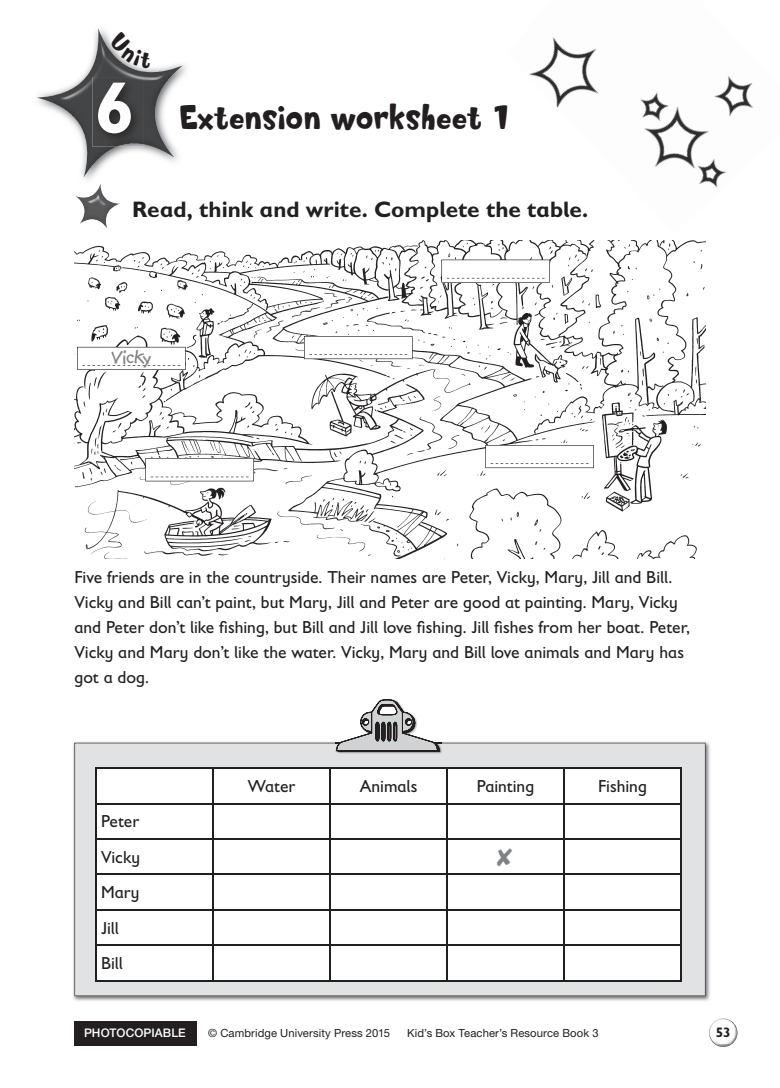
<style>
.page{position:relative;width:780px;height:1088px;background:#fff}
.page>*{position:absolute;margin:0;border:0;box-sizing:border-box;transform-origin:0 0}
.t1{font:700 72.5px "Gill Sans Infant Std";color:#fff}
.t2{font:32.5px "Softie";letter-spacing:-.01em;color:#231f20}
.t3{font:700 22.5px "Gill Sans Infant Std";color:#231f20}
.t4{font:700 21.25px "Kidprint MT Std";letter-spacing:-.01em;color:#808285}
.t5{font:17.5px/25px "Gill Sans Infant Std";color:#231f20}
.t6{font:700 13.75px "Gill Sans Infant Std";color:#231f20}
.t7{font:500 11.88px "Helvetica Neue LT Std";letter-spacing:.01em;color:#fff}
.t8{font:11.25px "Helvetica Neue LT Std";letter-spacing:.01em;color:#231f20}
</style>
<div class="page">
<div style="left:74px;top:1020px;width:123px;height:25px;background:#231f20"></div>
<svg style="left:709px;top:1020px;width:28px;height:24px"></svg>
<img style="left:709px;top:1019px;width:21px;height:16px">
<img style="left:715px;top:1029px;width:22px;height:17px">
<img style="left:529px;top:37px;width:225px;height:151px">
<div style="left:508px;top:91px;width:33px;height:32px;background:#fff"></div>
<img style="left:73px;top:741px;width:637px;height:260px">
<svg style="left:74px;top:743px;width:631px;height:253px;background:#d8d9db"></svg>
<img style="left:336px;top:741px;width:105px;height:13px">
<svg style="left:336px;top:699px;width:103px;height:52px"></svg>
<img style="left:43px;top:28px;width:144px;height:157px">
<img style="left:37px;top:29px;width:61px;height:77px">
<img style="left:76px;top:186px;width:44px;height:42px">
<img style="left:74px;top:240px;width:631px;height:319px">
<svg style="left:97px;top:769px;width:583px;height:211px"></svg>
<hr style="left:95px;top:767px;width:118px;height:2px;background:#231f20">
<hr style="left:95px;top:769px;width:2px;height:34px;background:#231f20">
<hr style="left:213px;top:767px;width:117px;height:2px;background:#231f20">
<hr style="left:212px;top:769px;width:2px;height:34px;background:#231f20">
<hr style="left:330px;top:767px;width:117px;height:2px;background:#231f20">
<hr style="left:329px;top:769px;width:1px;height:34px;background:#231f20">
<hr style="left:447px;top:767px;width:117px;height:2px;background:#231f20">
<hr style="left:446px;top:769px;width:1px;height:34px;background:#231f20">
<hr style="left:564px;top:767px;width:117px;height:2px;background:#231f20">
<hr style="left:563px;top:769px;width:1px;height:34px;background:#231f20">
<hr style="left:680px;top:769px;width:1px;height:34px;background:#231f20">
<hr style="left:95px;top:803px;width:118px;height:1px;background:#231f20">
<hr style="left:95px;top:804px;width:2px;height:34px;background:#231f20">
<hr style="left:213px;top:803px;width:117px;height:1px;background:#231f20">
<hr style="left:212px;top:804px;width:2px;height:34px;background:#231f20">
<hr style="left:330px;top:803px;width:117px;height:1px;background:#231f20">
<hr style="left:329px;top:804px;width:1px;height:34px;background:#231f20">
<hr style="left:447px;top:803px;width:117px;height:1px;background:#231f20">
<hr style="left:446px;top:804px;width:1px;height:34px;background:#231f20">
<hr style="left:564px;top:803px;width:117px;height:1px;background:#231f20">
<hr style="left:563px;top:804px;width:1px;height:34px;background:#231f20">
<hr style="left:680px;top:804px;width:1px;height:34px;background:#231f20">
<hr style="left:95px;top:838px;width:118px;height:2px;background:#231f20">
<hr style="left:95px;top:840px;width:2px;height:34px;background:#231f20">
<hr style="left:213px;top:838px;width:117px;height:2px;background:#231f20">
<hr style="left:212px;top:840px;width:2px;height:34px;background:#231f20">
<hr style="left:330px;top:838px;width:117px;height:2px;background:#231f20">
<hr style="left:329px;top:840px;width:1px;height:34px;background:#231f20">
<hr style="left:447px;top:838px;width:117px;height:2px;background:#231f20">
<hr style="left:446px;top:840px;width:1px;height:34px;background:#231f20">
<hr style="left:564px;top:838px;width:117px;height:2px;background:#231f20">
<hr style="left:563px;top:840px;width:1px;height:34px;background:#231f20">
<hr style="left:680px;top:840px;width:1px;height:34px;background:#231f20">
<hr style="left:95px;top:874px;width:118px;height:1px;background:#231f20">
<hr style="left:95px;top:875px;width:2px;height:34px;background:#231f20">
<hr style="left:213px;top:874px;width:117px;height:1px;background:#231f20">
<hr style="left:212px;top:875px;width:2px;height:34px;background:#231f20">
<hr style="left:330px;top:874px;width:117px;height:1px;background:#231f20">
<hr style="left:329px;top:875px;width:1px;height:34px;background:#231f20">
<hr style="left:447px;top:874px;width:117px;height:1px;background:#231f20">
<hr style="left:446px;top:875px;width:1px;height:34px;background:#231f20">
<hr style="left:564px;top:874px;width:117px;height:1px;background:#231f20">
<hr style="left:563px;top:875px;width:1px;height:34px;background:#231f20">
<hr style="left:680px;top:875px;width:1px;height:34px;background:#231f20">
<hr style="left:95px;top:909px;width:118px;height:1px;background:#231f20">
<hr style="left:95px;top:910px;width:2px;height:35px;background:#231f20">
<hr style="left:213px;top:909px;width:117px;height:1px;background:#231f20">
<hr style="left:212px;top:910px;width:2px;height:35px;background:#231f20">
<hr style="left:330px;top:909px;width:117px;height:1px;background:#231f20">
<hr style="left:329px;top:910px;width:1px;height:35px;background:#231f20">
<hr style="left:447px;top:909px;width:117px;height:1px;background:#231f20">
<hr style="left:446px;top:910px;width:1px;height:35px;background:#231f20">
<hr style="left:564px;top:909px;width:117px;height:1px;background:#231f20">
<hr style="left:563px;top:910px;width:1px;height:35px;background:#231f20">
<hr style="left:680px;top:910px;width:1px;height:35px;background:#231f20">
<hr style="left:95px;top:945px;width:118px;height:1px;background:#231f20">
<hr style="left:95px;top:946px;width:2px;height:34px;background:#231f20">
<hr style="left:213px;top:945px;width:117px;height:1px;background:#231f20">
<hr style="left:212px;top:946px;width:2px;height:34px;background:#231f20">
<hr style="left:330px;top:945px;width:117px;height:1px;background:#231f20">
<hr style="left:329px;top:946px;width:1px;height:34px;background:#231f20">
<hr style="left:447px;top:945px;width:117px;height:1px;background:#231f20">
<hr style="left:446px;top:946px;width:1px;height:34px;background:#231f20">
<hr style="left:564px;top:945px;width:117px;height:1px;background:#231f20">
<hr style="left:563px;top:946px;width:1px;height:34px;background:#231f20">
<hr style="left:680px;top:946px;width:1px;height:34px;background:#231f20">
<hr style="left:95px;top:980px;width:118px;height:1px;background:#231f20">
<hr style="left:213px;top:980px;width:117px;height:1px;background:#231f20">
<hr style="left:330px;top:980px;width:117px;height:1px;background:#231f20">
<hr style="left:447px;top:980px;width:117px;height:1px;background:#231f20">
<hr style="left:564px;top:980px;width:117px;height:1px;background:#231f20">
<svg style="left:145px;top:458px;width:109px;height:23px"></svg>
<svg style="left:485px;top:445px;width:109px;height:23px"></svg>
<svg style="left:441px;top:260px;width:109px;height:23px"></svg>
<svg style="left:304px;top:336px;width:108px;height:23px"></svg>
<svg style="left:77px;top:347px;width:109px;height:23px"></svg>
<img style="left:92px;top:77px;width:52px;height:70px">
<svg style="left:109px;top:32px;width:42px;height:37px"></svg>
<svg style="left:497px;top:848px;width:15px;height:18px"></svg>
<h1 class="t1" style="left:95px;top:65px;width:42px">6</h1>
<h2 class="t2" style="left:179px;top:97px;width:334px">Extension worksheet 1</h2>
<p class="t3" style="left:132px;top:196px;width:458px">Read, think and write. Complete the table.</p>
<p class="t4" style="left:111px;top:346px;width:41px">Vicky</p>
<p class="t5" style="left:74px;top:564px;width:617px">Five friends are in the countryside. Their names are Peter, Vicky, Mary, Jill and Bill.<br>Vicky and Bill can’t paint, but Mary, Jill and Peter are good at painting. Mary, Vicky and Peter don’t like fishing, but Bill and Jill love fishing. Jill fishes from her boat. Peter, Vicky and Mary don’t like the water. Vicky, Mary and Bill love animals and Mary has got a dog.</p>
<p class="t5" style="left:101px;top:803px;width:40px;line-height:35.4px">Peter<br>Vicky<br>Mary<br>Jill<br>Bill</p>
<p class="t5" style="left:248px;top:773px;width:49px">Water</p>
<p class="t5" style="left:359px;top:773px;width:59px">Animals</p>
<p class="t5" style="left:476px;top:773px;width:59px">Painting</p>
<p class="t5" style="left:598px;top:773px;width:50px">Fishing</p>
<p class="t7" style="left:84px;top:1025px;width:103px">PHOTOCOPIABLE</p>
<p class="t8" style="left:208px;top:1026px;width:183px">© Cambridge University Press 2015</p>
<p class="t8" style="left:407px;top:1026px;width:193px">Kid’s Box Teacher’s Resource Book 3</p>
<p class="t6" style="left:715px;top:1024px;width:17px">53</p>
</div>
